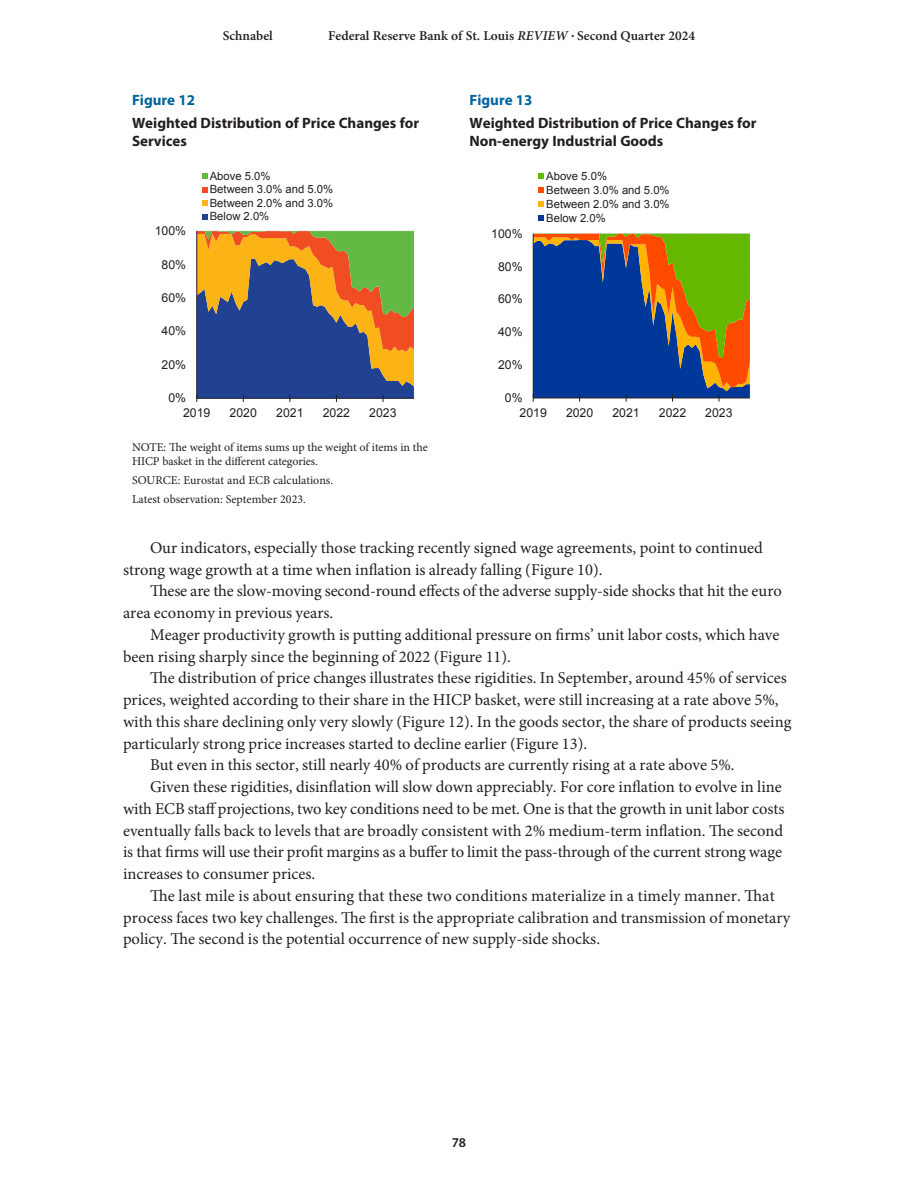
<style>
.page{position:relative;width:918px;height:1188px;background:#fff}
.page>*{position:absolute;margin:0;border:0;box-sizing:border-box;transform-origin:0 0}
.Text{font:16.5px/21.8px "Minion Pro";color:#231f20}
.Table_Title{font:700 15px/18px "Myriad Pro";color:#231f20}
.t1{font:700 15px "Myriad Pro";color:#00649e}
.t2{font:600 13.5px "Minion Pro";color:#231f20}
.t3{font:600 13.5px "Myriad Pro";color:#231f20}
.t4{font:12.3px "Arial";letter-spacing:.005em;color:#231f20}
.Table_Footnote{font:12px/14.4px "Minion Pro";letter-spacing:-.01em;color:#231f20}
.t5{font:11.25px/13.5px "Arial";color:#231f20}
.s1{font-style:italic}
</style>
<div class="page">
<svg style="left:196px;top:231px;width:218px;height:171px;background:#756f62"></svg>
<svg style="left:202px;top:173px;width:5px;height:6px"></svg>
<svg style="left:202px;top:187px;width:5px;height:6px"></svg>
<svg style="left:202px;top:201px;width:5px;height:5px"></svg>
<svg style="left:202px;top:214px;width:5px;height:6px"></svg>
<svg style="left:533px;top:234px;width:217px;height:168px;background:#4d5f5f"></svg>
<svg style="left:538px;top:173px;width:6px;height:6px"></svg>
<svg style="left:538px;top:187px;width:6px;height:6px"></svg>
<svg style="left:538px;top:201px;width:6px;height:6px"></svg>
<svg style="left:538px;top:215px;width:6px;height:6px"></svg>
<p class="t2" style="left:223px;top:27px;width:51px">Schnabel</p>
<p class="t2" style="left:328px;top:27px;width:368px">Federal Reserve Bank of St. Louis <span class="s1">REVIEW</span> <sup>.</sup> Second Quarter 2024</p>
<p class="t1" style="left:132px;top:90px;width:65px">Figure 12</p>
<p class="Table_Title" style="left:132px;top:113px;width:289px">Weighted Distribution of Price Changes for<br>Services</p>
<p class="t1" style="left:470px;top:90px;width:65px">Figure 13</p>
<p class="Table_Title" style="left:470px;top:113px;width:289px">Weighted Distribution of Price Changes for<br>Non-energy Industrial Goods</p>
<p class="t5" style="left:210px;top:169px;width:125px">Above 5.0%<br>Between 3.0% and 5.0%<br>Between 2.0% and 3.0%<br>Below 2.0%</p>
<p class="t5" style="left:546px;top:169px;width:125px;line-height:14.1px">Above 5.0%<br>Between 3.0% and 5.0%<br>Between 2.0% and 3.0%<br>Below 2.0%</p>
<p class="t4" style="left:155px;top:223px;width:33px">100%</p>
<p class="t4" style="left:491px;top:225px;width:33px">100%</p>
<p class="t4" style="left:162px;top:256px;width:26px">80%</p>
<p class="t4" style="left:498px;top:258px;width:26px">80%</p>
<p class="t4" style="left:162px;top:290px;width:26px">60%</p>
<p class="t4" style="left:498px;top:291px;width:26px">60%</p>
<p class="t4" style="left:162px;top:323px;width:26px">40%</p>
<p class="t4" style="left:498px;top:324px;width:26px">40%</p>
<p class="t4" style="left:162px;top:356px;width:26px">20%</p>
<p class="t4" style="left:498px;top:357px;width:26px">20%</p>
<p class="t4" style="left:168px;top:390px;width:19px">0%</p>
<p class="t4" style="left:505px;top:390px;width:19px">0%</p>
<p class="t4" style="left:183px;top:404px;width:29px">2019</p>
<p class="t4" style="left:230px;top:404px;width:29px">2020</p>
<p class="t4" style="left:276px;top:404px;width:29px">2021</p>
<p class="t4" style="left:323px;top:404px;width:29px">2022</p>
<p class="t4" style="left:369px;top:404px;width:29px">2023</p>
<p class="t4" style="left:520px;top:404px;width:29px">2019</p>
<p class="t4" style="left:566px;top:404px;width:29px">2020</p>
<p class="t4" style="left:612px;top:404px;width:29px">2021</p>
<p class="t4" style="left:659px;top:404px;width:29px">2022</p>
<p class="t4" style="left:705px;top:404px;width:29px">2023</p>
<p class="Table_Footnote" style="left:132px;top:440px;width:297px">NOTE: The weight of items sums up the weight of items in the<br>HICP basket in the different categories.</p>
<p class="Table_Footnote" style="left:132px;top:473px;width:203px">SOURCE: Eurostat and ECB calculations.</p>
<p class="Table_Footnote" style="left:132px;top:492px;width:175px">Latest observation: September 2023.</p>
<p class="Text" style="left:123px;top:537px;width:641px;text-indent:27px">Our indicators, especially those tracking recently signed wage agreements, point to continued strong wage growth at a time when inflation is already falling (Figure 10).</p>
<p class="Text" style="left:123px;top:580px;width:660px;text-indent:27px">These are the slow-moving second-round effects of the adverse supply-side shocks that hit the euro area economy in previous years.</p>
<p class="Text" style="left:123px;top:624px;width:658px;text-indent:27px">Meager productivity growth is putting additional pressure on firms’ unit labor costs, which have been rising sharply since the beginning of 2022 (Figure 11).</p>
<p class="Text" style="left:123px;top:667px;width:670px;text-indent:27px">The distribution of price changes illustrates these rigidities. In September, around 45% of services prices, weighted according to their share in the HICP basket, were still increasing at a rate above 5%, with this share declining only very slowly (Figure 12). In the goods sector, the share of products seeing particularly strong price increases started to decline earlier (Figure 13).</p>
<p class="Text" style="left:150px;top:754px;width:586px">But even in this sector, still nearly 40% of products are currently rising at a rate above 5%.</p>
<p class="Text" style="left:123px;top:776px;width:663px;text-indent:27px">Given these rigidities, disinflation will slow down appreciably. For core inflation to evolve in line with ECB staff projections, two key conditions need to be met. One is that the growth in unit labor costs eventually falls back to levels that are broadly consistent with 2% medium-term inflation. The second is that firms will use their profit margins as a buffer to limit the pass-through of the current strong wage increases to consumer prices.</p>
<p class="Text" style="left:123px;top:885px;width:669px;text-indent:27px">The last mile is about ensuring that these two conditions materialize in a timely manner. That process faces two key challenges. The first is the appropriate calibration and transmission of monetary policy. The second is the potential occurrence of new supply-side shocks.</p>
<p class="t3" style="left:452px;top:1134px;width:16px">78</p>
</div>
